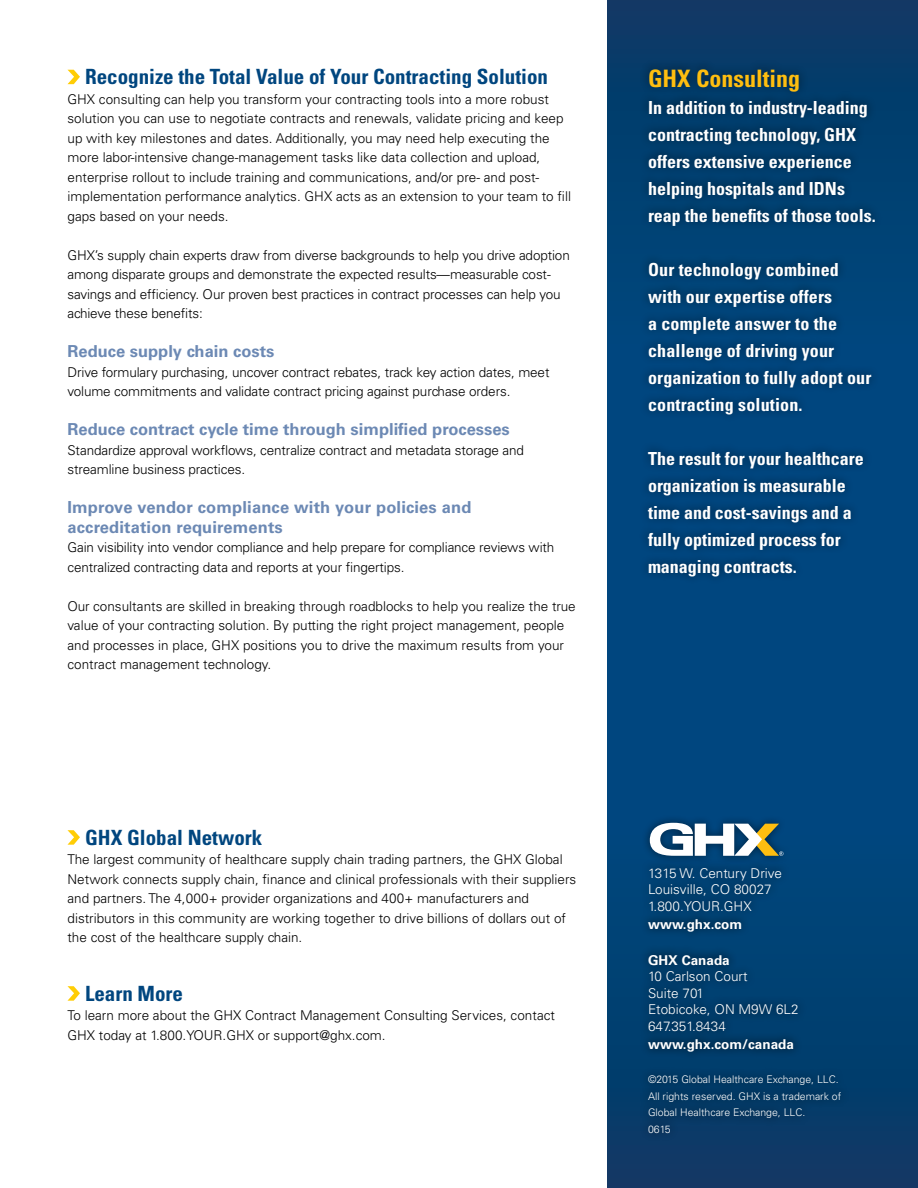
<style>
.page{position:relative;width:918px;height:1188px;background:#fff}
.page>*{position:absolute;margin:0;border:0;box-sizing:border-box;transform-origin:0 0}
.t1{font:700 condensed 24px "Univers LT";color:#febe10}
.t2{font:700 condensed 21px "Univers LT";color:#00467f}
.t3{font:700 condensed 18px/27px "Univers LT";color:#fff}
.t4{font:700 16.5px/19.5px "Univers LT";color:#6c89b4}
.t5{font:300 13.5px/19.5px "Univers LT";color:#000}
.t6{font:300 13.5px/16.5px "Univers LT";color:#fff}
.t7{font:700 13.5px "Univers LT";color:#fff}
.t8{font:300 10.5px/16.5px "Univers LT";color:#fff}
</style>
<div class="page">
<svg style="left:68px;top:70px;width:12px;height:14px"></svg>
<svg style="left:68px;top:830px;width:12px;height:15px"></svg>
<svg style="left:68px;top:986px;width:12px;height:15px"></svg>
<svg style="left:608px;top:0;width:310px;height:1188px"></svg>
<div style="left:639px;top:858px;width:211px;height:284px;background:#000;opacity:.75"></div>
<div style="left:639px;top:59px;width:245px;height:526px;background:#000;opacity:.5"></div>
<div style="left:641px;top:814px;width:150px;height:51px;background:#000;opacity:.5"></div>
<svg style="left:650px;top:823px;width:133px;height:33px"></svg>
<h2 class="t2" style="left:85px;top:64px;width:465px">Recognize the Total Value of Your Contracting Solution</h2>
<p class="t5" style="left:68px;top:89px;width:505px">GHX consulting can help you transform your contracting tools into a more robust solution you can use to negotiate contracts and renewals, validate pricing and keep up with key milestones and dates. Additionally, you may need help executing the more labor-intensive change-management tasks like data collection and upload, enterprise rollout to include training and communications, and/or pre- and post&shy;implementation performance analytics. GHX acts as an extension to your team to fill gaps based on your needs.</p>
<p class="t5" style="left:68px;top:245px;width:504px">GHX’s supply chain experts draw from diverse backgrounds to help you drive adoption among disparate groups and demonstrate the expected results—measurable cost&shy;savings and efficiency. Our proven best practices in contract processes can help you achieve these benefits:</p>
<p class="t4" style="left:68px;top:342px;width:208px">Reduce supply chain costs</p>
<p class="t5" style="left:68px;top:362px;width:484px">Drive formulary purchasing, uncover contract rebates, track key action dates, meet volume commitments and validate contract pricing against purchase orders.</p>
<p class="t4" style="left:68px;top:420px;width:444px">Reduce contract cycle time through simplified processes</p>
<p class="t5" style="left:68px;top:440px;width:458px">Standardize approval workflows, centralize contract and metadata storage and streamline business practices.</p>
<p class="t4" style="left:68px;top:498px;width:405px">Improve vendor compliance with your policies and accreditation requirements</p>
<p class="t5" style="left:68px;top:538px;width:488px">Gain visibility into vendor compliance and help prepare for compliance reviews with centralized contracting data and reports at your fingertips.</p>
<p class="t5" style="left:68px;top:596px;width:510px">Our consultants are skilled in breaking through roadblocks to help you realize the true value of your contracting solution. By putting the right project management, people and processes in place, GHX positions you to drive the maximum results from your contract management technology.</p>
<h2 class="t2" style="left:85px;top:824px;width:179px">GHX Global Network</h2>
<p class="t5" style="left:68px;top:850px;width:510px">The largest community of healthcare supply chain trading partners, the GHX Global Network connects supply chain, finance and clinical professionals with their suppliers and partners. The 4,000+ provider organizations and 400+ manufacturers and distributors in this community are working together to drive billions of dollars out of the cost of the healthcare supply chain.</p>
<h2 class="t2" style="left:85px;top:980px;width:99px">Learn More</h2>
<p class="t5" style="left:68px;top:1006px;width:489px">To learn more about the GHX Contract Management Consulting Services, contact<br>GHX today at 1.800.YOUR.GHX or support@ghx.com.</p>
<h1 class="t1" style="left:648px;top:63px;width:154px">GHX Consulting</h1>
<h3 class="t3" style="left:648px;top:94px;width:229px">In addition to industry-leading contracting technology, GHX offers extensive experience helping hospitals and IDNs reap the benefits of those tools.</h3>
<h3 class="t3" style="left:648px;top:256px;width:225px">Our technology combined with our expertise offers<br>a complete answer to the challenge of driving your organization to fully adopt our contracting solution.</h3>
<h3 class="t3" style="left:648px;top:445px;width:217px">The result for your healthcare organization is measurable time and cost-savings and a fully optimized process for managing contracts.</h3>
<p class="t6" style="left:648px;top:865px;width:135px">1315 W. Century Drive<br>Louisville, CO 80027<br>1.800.YOUR.GHX</p>
<p class="t7" style="left:648px;top:916px;width:96px">www.ghx.com</p>
<p class="t7" style="left:648px;top:952px;width:83px">GHX Canada</p>
<p class="t6" style="left:648px;top:968px;width:152px">10 Carlson Court<br>Suite 701<br>Etobicoke, ON M9W 6L2<br>647.351.8434</p>
<p class="t7" style="left:648px;top:1036px;width:147px">www.ghx.com/canada</p>
<p class="t8" style="left:648px;top:1071px;width:195px">©2015 Global Healthcare Exchange, LLC.<br>All rights reserved. GHX is a trademark of<br>Global Healthcare Exchange, LLC.<br>0615</p>
</div>
